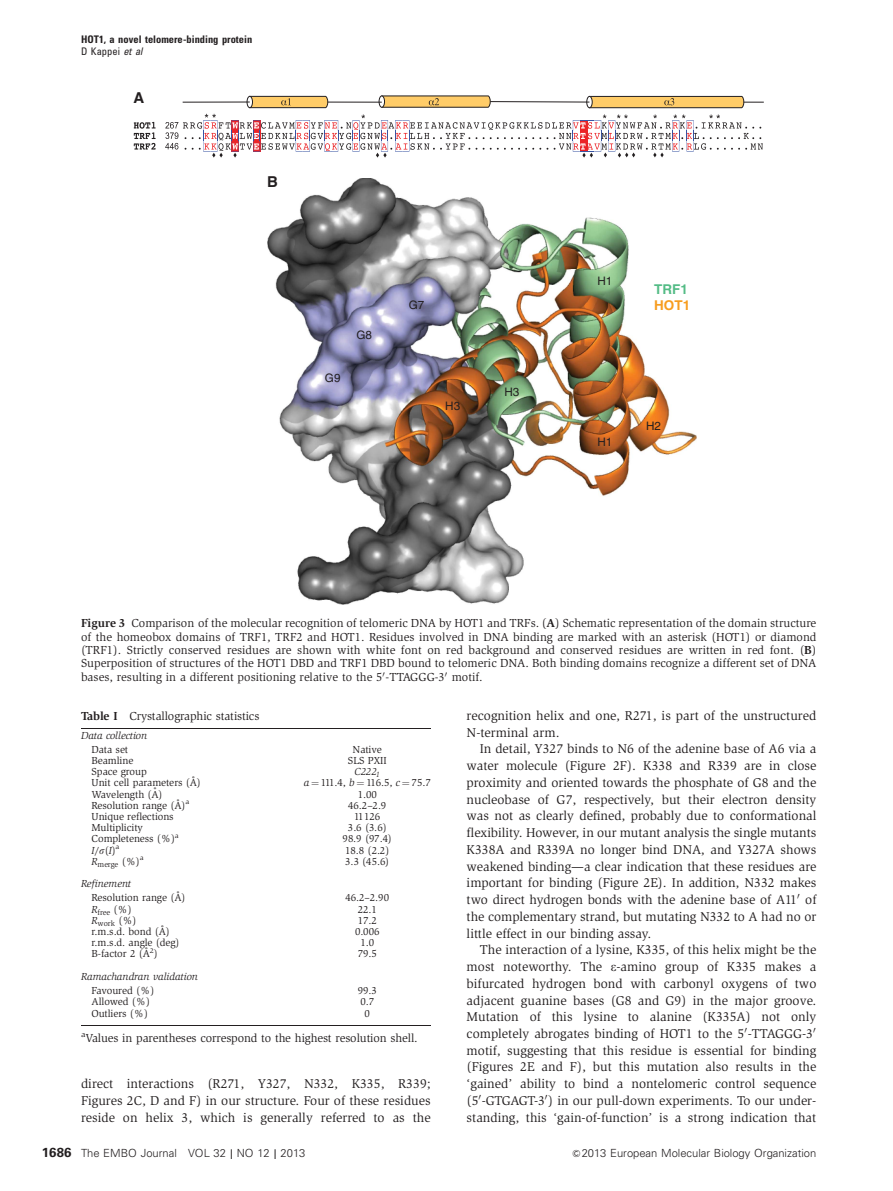
<style>
.page{position:relative;width:893px;height:1191px;background:#fff}
.page>*{position:absolute;margin:0;border:0;box-sizing:border-box;transform-origin:0 0}
.t1{font:700 15px "Helvetica";color:#231f20}
.t2{font:700 13.5px "Helvetica";color:#54bc86}
.t3{font:700 13.5px "Helvetica";color:#f79d1f}
.t4{font:13.2px/16.8px "Adv Slimback";color:#231f20;text-align:justify}
.t5{font:12px/13.5px "Adv Slimback";color:#231f20;text-align:justify}
.t6{font:11.7px "Helvetica";color:#231f20}
.t7{font:300 11.25px "Adv UN";color:#231f20}
.t8{font:10.5px "Adv Slimback";color:#231f20}
.t9{font:10.5px "Adv Slimbach Bk I";color:#231f20}
.t10{font:10.5px "Adv Uvcb";color:#231f20}
.t11{font:10.5px "Adv Slimback";letter-spacing:-.02em;color:#231f20}
.t12{font:10.5px "Adv Uvc";color:#231f20}
.t13{font:7.8px "Adv Slimback";color:#231f20}
.s1{font-family:"Adv Uvcdo"}
.s2{font-family:"Adv Slimbach B"}
.s3{font-family:"Adv Slimbach Bk I"}
.s4{font-family:"Adv Mac Mth Sy"}
.s5{font-family:"Adv Pi 2"}
.s6{font-family:"Adv Pi 1"}
.s7{font-weight:700;font-size:13.2px}
.s8{font-family:"Adv Univers";font-weight:400;font-size:13.5px}
.s9{font-family:"Adv TA42";font-weight:400}
</style>
<div class="page">
<img style="left:268px;top:178px;width:428px;height:426px">
<svg style="left:134px;top:122px;width:22px;height:28px"></svg>
<svg style="left:246px;top:96px;width:82px;height:12px"></svg>
<hr style="left:183px;top:102px;width:67px;height:1px;background:#231f20">
<div style="left:379px;top:96px;width:5px;height:11px;background:#343132;border-radius:50%"></div>
<div style="left:379px;top:96px;width:6px;height:12px;border:1px solid #231f20;border-radius:50%"></div>
<svg style="left:381px;top:95px;width:383px;height:13px"></svg>
<hr style="left:328px;top:102px;width:54px;height:1px;background:#231f20">
<svg style="left:165px;top:114px;width:598px;height:44px"></svg>
<hr style="left:81px;top:728px;width:350px;height:1px;background:#231f20">
<hr style="left:81px;top:1025px;width:350px;height:1px;background:#231f20">
<p class="t10" style="left:81px;top:35px;width:173px">HOT1, a novel telomere-binding protein</p>
<p class="t12" style="left:81px;top:47px;width:63px">D Kappei <span class="s1">et al</span></p>
<p class="t1" style="left:134px;top:92px;width:12px">A</p>
<p class="t1" style="left:267px;top:176px;width:12px">B</p>
<p class="t6" style="left:325px;top:373px;width:17px">G9</p>
<p class="t6" style="left:357px;top:330px;width:17px">G8</p>
<p class="t6" style="left:409px;top:301px;width:17px">G7</p>
<p class="t6" style="left:445px;top:401px;width:16px">H3</p>
<p class="t6" style="left:504px;top:388px;width:16px">H3</p>
<p class="t6" style="left:597px;top:277px;width:16px">H1</p>
<p class="t2" style="left:654px;top:285px;width:35px">TRF1</p>
<p class="t3" style="left:654px;top:300px;width:38px">HOT1</p>
<p class="t6" style="left:597px;top:438px;width:16px">H1</p>
<p class="t6" style="left:646px;top:421px;width:16px">H2</p>
<p class="t5" style="left:81px;top:617px;width:737px"><span class="s2">Figure 3</span> Comparison of the molecular recognition of telomeric DNA by HOT1 and TRFs. (<span class="s2">A</span>) Schematic representation of the domain structure of the homeobox domains of TRF1, TRF2 and HOT1. Residues involved in DNA binding are marked with an asterisk (HOT1) or diamond (TRF1). Strictly conserved residues are shown with white font on red background and conserved residues are written in red font. (<span class="s2">B</span>)<br>Superposition of structures of the HOT1 DBD and TRF1 DBD bound to telomeric DNA. Both binding domains recognize a different set of DNA bases, resulting in a different positioning relative to the 5<sup>0</sup>-TTAGGG-3<sup>0</sup> motif.</p>
<p class="t5" style="left:81px;top:710px;width:180px"><span class="s2">Table I</span> Crystallographic statistics</p>
<p class="t9" style="left:81px;top:731px;width:68px">Data collection</p>
<p class="t8" style="left:92px;top:745px;width:38px">Data set</p>
<p class="t8" style="left:353px;top:745px;width:31px">Native</p>
<p class="t8" style="left:92px;top:756px;width:43px">Beamline</p>
<p class="t8" style="left:348px;top:756px;width:40px">SLS PXII</p>
<p class="t8" style="left:92px;top:767px;width:57px">Space group</p>
<p class="t9" style="left:354px;top:767px;width:27px">C222<sub>1</sub></p>
<p class="t8" style="left:92px;top:778px;width:111px">Unit cell parameters (A˚)</p>
<p class="t8" style="left:304px;top:778px;width:129px"><span class="s3">a</span> <span class="s4">¼</span> 111.4, <span class="s3">b</span> <span class="s4">¼</span> 116.5, <span class="s3">c</span> <span class="s4">¼</span> 75.7</p>
<p class="t11" style="left:92px;top:790px;width:73px">Wavelength (A˚ )</p>
<p class="t8" style="left:358px;top:790px;width:21px">1.00</p>
<p class="t8" style="left:92px;top:801px;width:99px">Resolution range (A˚ )<sup>a</sup></p>
<p class="t8" style="left:348px;top:801px;width:40px">46.2–2.9</p>
<p class="t8" style="left:92px;top:812px;width:84px">Unique reflections</p>
<p class="t8" style="left:354px;top:812px;width:27px">11126</p>
<p class="t8" style="left:92px;top:823px;width:53px">Multiplicity</p>
<p class="t8" style="left:348px;top:823px;width:40px">3.6 (3.6)</p>
<p class="t8" style="left:92px;top:835px;width:89px">Completeness (%)<sup>a</sup></p>
<p class="t8" style="left:343px;top:835px;width:51px">98.9 (97.4)</p>
<p class="t8" style="left:92px;top:846px;width:30px"><span class="s3">I</span>/<span class="s5">s</span>(<span class="s3">I</span>)<sup>a</sup></p>
<p class="t8" style="left:345px;top:846px;width:46px">18.8 (2.2)</p>
<p class="t13" style="left:92px;top:861px;width:54px"><sup>R</sup>merge <sup>(%)</sup><sup>a</sup></p>
<p class="t8" style="left:345px;top:857px;width:46px">3.3 (45.6)</p>
<p class="t9" style="left:81px;top:879px;width:52px">Refinement</p>
<p class="t8" style="left:92px;top:894px;width:95px">Resolution range (A˚ )</p>
<p class="t8" style="left:346px;top:894px;width:45px">46.2–2.90</p>
<p class="t13" style="left:92px;top:909px;width:42px"><sup>R</sup>free <sup>(%)</sup></p>
<p class="t8" style="left:358px;top:905px;width:21px">22.1</p>
<p class="t13" style="left:92px;top:920px;width:46px"><sup>R</sup>work <sup>(%)</sup></p>
<p class="t8" style="left:358px;top:916px;width:21px">17.2</p>
<p class="t8" style="left:92px;top:927px;width:80px">r.m.s.d. bond (A˚ )</p>
<p class="t8" style="left:355px;top:927px;width:26px">0.006</p>
<p class="t8" style="left:92px;top:938px;width:90px">r.m.s.d. angle (deg)</p>
<p class="t8" style="left:360px;top:938px;width:15px">1.0</p>
<p class="t8" style="left:92px;top:950px;width:68px">B-factor 2 (A˚ <sup>2</sup>)</p>
<p class="t8" style="left:358px;top:950px;width:21px">79.5</p>
<p class="t9" style="left:81px;top:972px;width:119px">Ramachandran validation</p>
<p class="t8" style="left:92px;top:986px;width:64px">Favoured (%)</p>
<p class="t8" style="left:358px;top:986px;width:21px">99.3</p>
<p class="t8" style="left:92px;top:997px;width:60px">Allowed (%)</p>
<p class="t8" style="left:360px;top:997px;width:15px">0.7</p>
<p class="t8" style="left:92px;top:1009px;width:58px">Outliers (%)</p>
<p class="t8" style="left:364px;top:1009px;width:7px">0</p>
<p class="t5" style="left:81px;top:1032px;width:338px"><sup>a</sup>Values in parentheses correspond to the highest resolution shell.</p>
<p class="t4" style="left:467px;top:708px;width:351px">recognition helix and one, R271, is part of the unstructured<br>N-terminal arm.</p>
<p class="t4" style="left:467px;top:741px;width:351px;text-indent:13px">In detail, Y327 binds to N6 of the adenine base of A6 via a water molecule (Figure 2F). K338 and R339 are in close proximity and oriented towards the phosphate of G8 and the nucleobase of G7, respectively, but their electron density was not as clearly defined, probably due to conformational flexibility. However, in our mutant analysis the single mutants K338A and R339A no longer bind DNA, and Y327A shows weakened binding—a clear indication that these residues are important for binding (Figure 2E). In addition, N332 makes two direct hydrogen bonds with the adenine base of A11<sup>0</sup> of the complementary strand, but mutating N332 to A had no or little effect in our binding assay.</p>
<p class="t4" style="left:467px;top:942px;width:351px;text-indent:13px">The interaction of a lysine, K335, of this helix might be the most noteworthy. The <span class="s6">e</span>-amino group of K335 makes a bifurcated hydrogen bond with carbonyl oxygens of two adjacent guanine bases (G8 and G9) in the major groove.<br>Mutation of this lysine to alanine (K335A) not only completely abrogates binding of HOT1 to the 5<sup>0</sup>-TTAGGG-3<sup>0 </sup>motif, suggesting that this residue is essential for binding (Figures 2E and F), but this mutation also results in the ‘gained’ ability to bind a nontelomeric control sequence (5<sup>0</sup>-GTGAGT-3<sup>0</sup>) in our pull-down experiments. To our under&shy;standing, this ‘gain-of-function’ is a strong indication that</p>
<p class="t4" style="left:81px;top:1076px;width:351px">direct interactions (R271, Y327, N332, K335, R339; Figures 2C, D and F) in our structure. Four of these residues reside on helix 3, which is generally referred to as the</p>
<p class="t7" style="left:42px;top:1148px;width:265px"><span class="s7">1686</span> The EMBO Journal VOL 32 <span class="s8">|</span> NO 12 <span class="s8">|</span> 2013</p>
<p class="t7" style="left:572px;top:1148px;width:245px"><span class="s9">&amp;</span>2013 European Molecular Biology Organization</p>
</div>
